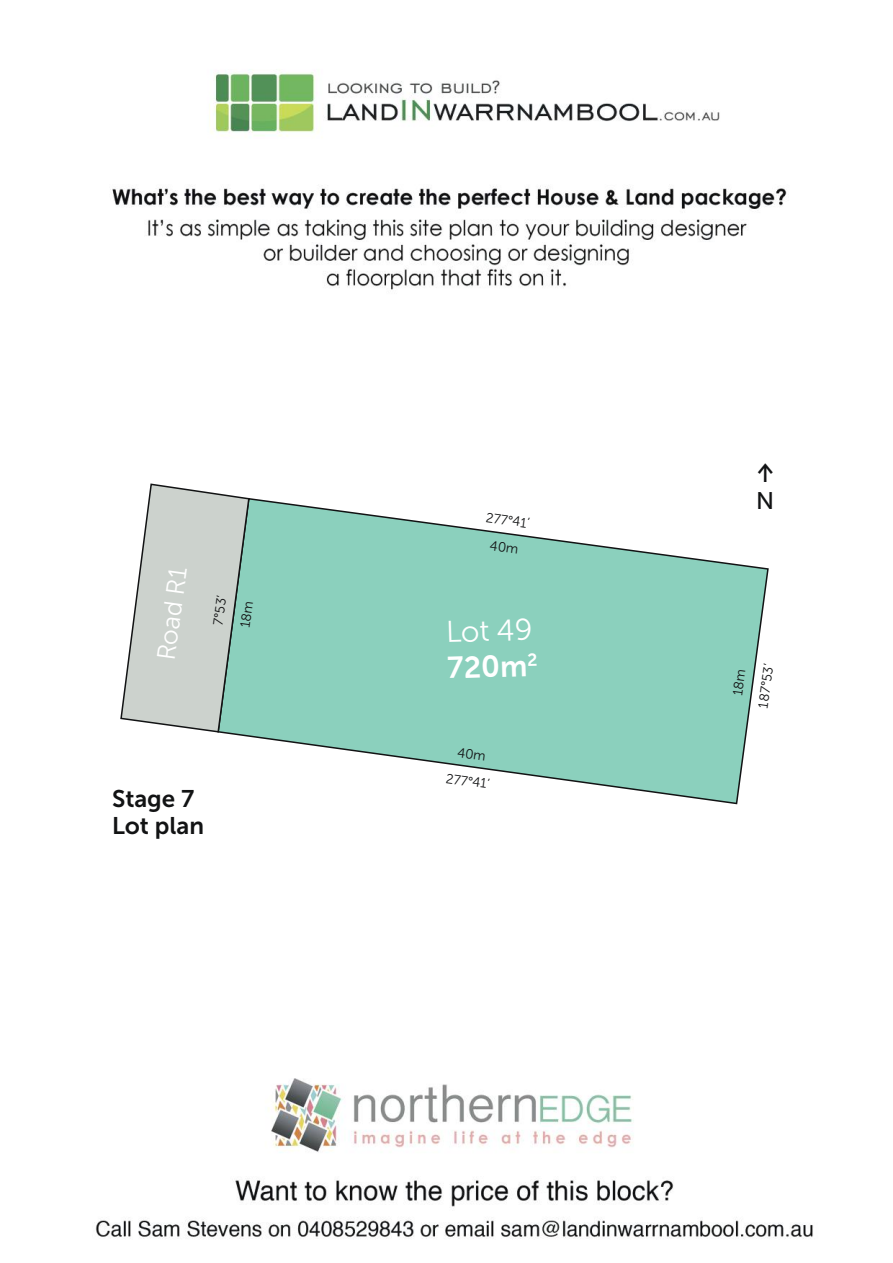
<style>
.page{position:relative;width:893px;height:1263px;background:#fff}
.page>*{position:absolute;margin:0;border:0;box-sizing:border-box;transform-origin:0 0}
.t1{font:30px "Museo Sans Cyrl 300";color:#fff}
.t2{font:30px "Museo Sans Cyrl 700";color:#fff}
.t3{font:25.5px "Museo Sans Cyrl 300";color:#fff}
.t4{font:24px/27px "Museo Sans Cyrl 700";color:#121314}
.t5{font:24px "ALS Direct";color:#121314}
.t6{font:24px "Museo Sans Cyrl 500";color:#121314}
.t7{font:13.5px/27px "Museo Sans Cyrl 300";color:#121314;text-align:center}
</style>
<div class="page">
<img style="left:95px;top:70px;width:718px;height:1169px">
<svg style="left:216px;top:497px;width:553px;height:308px"></svg>
<svg style="left:119px;top:483px;width:131px;height:250px"></svg>
<h2 class="t3" style="left:152px;top:658px;width:95px;rotate:-82deg">Road R1</h2>
<p class="t7" style="left:205px;top:624px;width:32px;text-align:left;rotate:-82deg">7°53’<br>18m</p>
<h3 class="t4" style="left:112px;top:785px;width:93px">Stage 7<br>Lot plan</h3>
<p class="t7" style="left:488px;top:504px;width:46px;rotate:8deg">277°41’<br>40m</p>
<h1 class="t1" style="left:445px;top:616px;width:88px;rotate:-2deg">Lot 49</h1>
<h1 class="t2" style="left:447px;top:651px;width:92px;rotate:-2deg">720m<sup>2</sup></h1>
<p class="t7" style="left:452px;top:738px;width:46px;rotate:8deg">40m<br>277°41’</p>
<h3 class="t5" style="left:757px;top:459px;width:19px">↑</h3>
<h3 class="t6" style="left:756px;top:487px;width:20px">N</h3>
<p class="t7" style="left:723px;top:702px;width:47px;rotate:-82deg">18m<br>187°53’</p>
</div>
